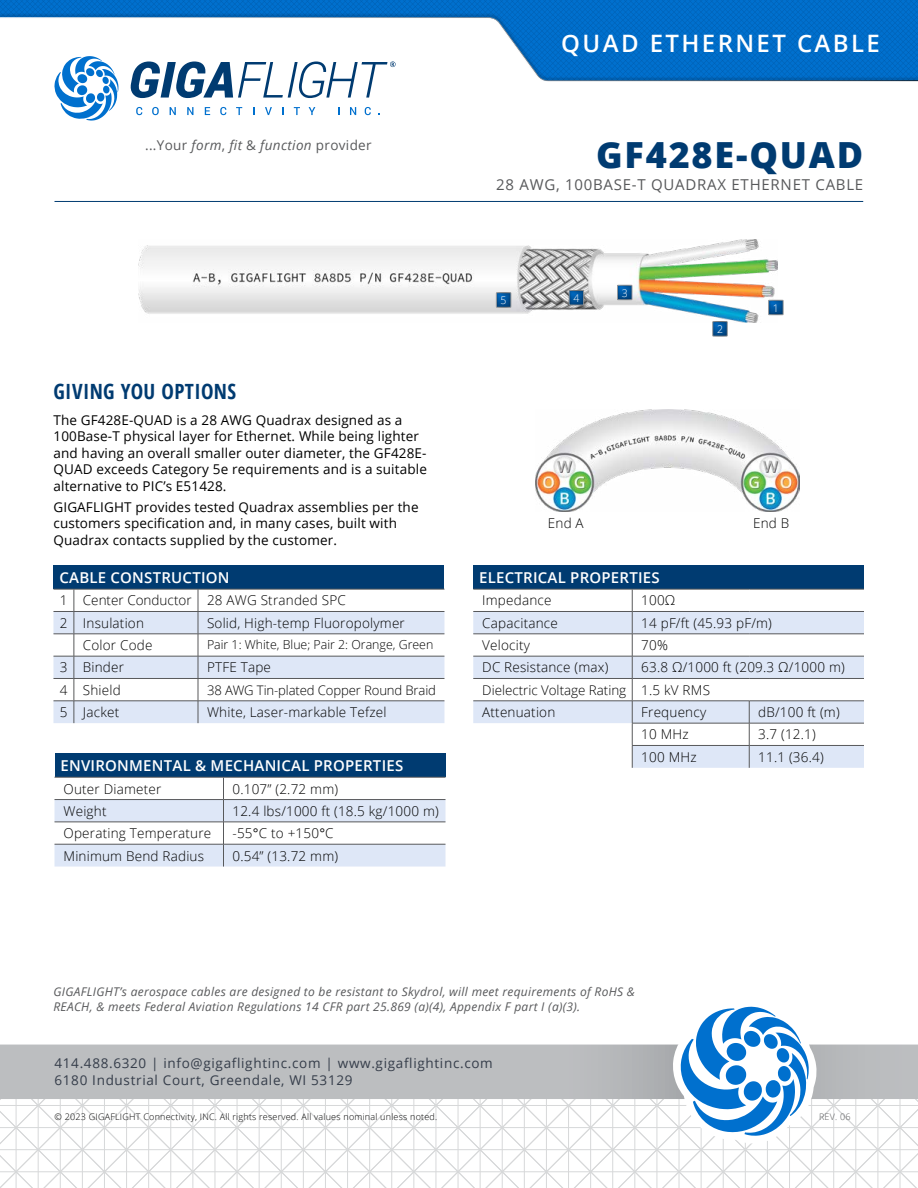
<style>
.page{position:relative;width:918px;height:1188px;background:#fff}
.page>*{position:absolute;margin:0;border:0;box-sizing:border-box;transform-origin:0 0}
.t1{font:800 36px "Open Sans";letter-spacing:.05em;color:#003b71}
.t2{font:600 24px "Open Sans";letter-spacing:.1em;color:#fff}
.t3{font:700 21px "Open Sans Condensed";letter-spacing:.02em;color:#003b71}
.t4{font:600 15px "Open Sans";letter-spacing:.015em;color:#fff}
.t5{font:15px "Open Sans";letter-spacing:.05em;color:#58595b}
.t6{font:300 13.5px/22.4px "Open Sans";letter-spacing:.015em;color:#000}
.t7{font:13.5px/16.5px "Open Sans";letter-spacing:.01em;color:#000}
.t8{font:13.5px/16.2px "Open Sans";letter-spacing:.05em;color:#353d4a}
.t9{font:13.5px "Open Sans";letter-spacing:.025em;color:#58595b}
.t10{font:300 13.35px "Open Sans";color:#000}
.t11{font:300 13.2px "Open Sans";letter-spacing:-.01em;color:#000}
.t12{font:300 12.3px "Open Sans";color:#000}
.t13{font:italic 12px/14.4px "Open Sans";letter-spacing:.025em;color:#58595b}
.t14{font:300 10.5px "Open Sans";color:#fff}
.t15{font:300 9px "Open Sans";letter-spacing:.025em;color:#000}
.t16{font:300 9px "Open Sans";color:#58595b}
.s1{font-style:italic}
.s2{font-weight:400}
.s3{font-size:13.5px}
</style>
<div class="page">
<svg style="left:0;top:1006px;width:918px;height:182px"></svg>
<svg style="left:136px;top:107px;width:6px;height:8px"></svg>
<svg style="left:152px;top:107px;width:7px;height:8px"></svg>
<svg style="left:170px;top:107px;width:6px;height:8px"></svg>
<svg style="left:187px;top:107px;width:6px;height:8px"></svg>
<svg style="left:205px;top:107px;width:5px;height:8px"></svg>
<svg style="left:220px;top:107px;width:6px;height:8px"></svg>
<svg style="left:236px;top:107px;width:6px;height:8px"></svg>
<svg style="left:265px;top:107px;width:7px;height:8px"></svg>
<svg style="left:282px;top:107px;width:2px;height:8px"></svg>
<svg style="left:294px;top:107px;width:6px;height:8px"></svg>
<svg style="left:309px;top:107px;width:6px;height:8px"></svg>
<svg style="left:338px;top:107px;width:2px;height:8px"></svg>
<svg style="left:350px;top:107px;width:6px;height:8px"></svg>
<svg style="left:365px;top:107px;width:6px;height:8px"></svg>
<svg style="left:55px;top:82px;width:64px;height:39px"></svg>
<svg style="left:130px;top:82px;width:243px;height:16px"></svg>
<hr style="left:55px;top:201px;width:808px;height:1px;background:#003b71">
<svg style="left:0;top:0;width:918px;height:13px;background:#006bc7"></svg>
<div style="left:0;top:13px;width:918px;height:69px;background:#000;opacity:.5"></div>
<svg style="left:0;top:17px;width:918px;height:64px"></svg>
<img style="left:138px;top:240px;width:639px;height:83px">
<div style="left:556px;top:281px;width:42px;height:27px;background:#58595b;opacity:.75"></div>
<div style="left:700px;top:312px;width:41px;height:27px;background:#58595b;opacity:.75"></div>
<div style="left:483px;top:283px;width:42px;height:27px;background:#58595b;opacity:.75"></div>
<div style="left:604px;top:276px;width:42px;height:27px;background:#58595b;opacity:.75"></div>
<div style="left:756px;top:291px;width:41px;height:27px;background:#58595b;opacity:.75"></div>
<div style="left:53px;top:566px;width:391px;height:23px;background:#003b71"></div>
<svg style="left:75px;top:612px;width:369px;height:111px;fill:#dee7f7"></svg>
<hr style="left:74px;top:589px;width:124px;height:1px;background:#58595b">
<hr style="left:198px;top:589px;width:246px;height:1px;background:#58595b">
<hr style="left:74px;top:611px;width:124px;height:1px;background:#58595b">
<hr style="left:198px;top:611px;width:246px;height:1px;background:#58595b">
<hr style="left:74px;top:634px;width:124px;height:1px;background:#58595b">
<hr style="left:198px;top:634px;width:246px;height:1px;background:#58595b">
<hr style="left:74px;top:656px;width:124px;height:1px;background:#58595b">
<hr style="left:198px;top:656px;width:246px;height:1px;background:#58595b">
<hr style="left:74px;top:678px;width:124px;height:1px;background:#58595b">
<hr style="left:198px;top:678px;width:246px;height:1px;background:#58595b">
<hr style="left:74px;top:701px;width:124px;height:1px;background:#58595b">
<hr style="left:198px;top:701px;width:246px;height:1px;background:#58595b">
<svg style="left:198px;top:589px;width:1px;height:134px"></svg>
<svg style="left:53px;top:589px;width:22px;height:134px"></svg>
<div style="left:55px;top:754px;width:391px;height:23px;background:#003b71"></div>
<svg style="left:55px;top:777px;width:391px;height:90px"></svg>
<div style="left:473px;top:566px;width:391px;height:23px;background:#003b71"></div>
<svg style="left:473px;top:612px;width:391px;height:156px;fill:#dee7f7"></svg>
<hr style="left:473px;top:589px;width:159px;height:1px;background:#58595b">
<hr style="left:632px;top:589px;width:117px;height:1px;background:#58595b">
<hr style="left:749px;top:589px;width:115px;height:1px;background:#58595b">
<hr style="left:473px;top:611px;width:159px;height:1px;background:#58595b">
<hr style="left:632px;top:611px;width:117px;height:1px;background:#58595b">
<hr style="left:749px;top:611px;width:115px;height:1px;background:#58595b">
<hr style="left:473px;top:634px;width:159px;height:1px;background:#58595b">
<hr style="left:632px;top:634px;width:117px;height:1px;background:#58595b">
<hr style="left:749px;top:634px;width:115px;height:1px;background:#58595b">
<hr style="left:473px;top:656px;width:159px;height:1px;background:#58595b">
<hr style="left:632px;top:656px;width:117px;height:1px;background:#58595b">
<hr style="left:749px;top:656px;width:115px;height:1px;background:#58595b">
<hr style="left:473px;top:678px;width:159px;height:1px;background:#58595b">
<hr style="left:632px;top:678px;width:117px;height:1px;background:#58595b">
<hr style="left:749px;top:678px;width:115px;height:1px;background:#58595b">
<hr style="left:473px;top:701px;width:159px;height:1px;background:#58595b">
<hr style="left:632px;top:701px;width:117px;height:1px;background:#58595b">
<hr style="left:749px;top:701px;width:115px;height:1px;background:#58595b">
<svg style="left:749px;top:701px;width:1px;height:67px"></svg>
<hr style="left:632px;top:723px;width:117px;height:1px;background:#58595b">
<hr style="left:749px;top:723px;width:115px;height:1px;background:#58595b">
<hr style="left:632px;top:745px;width:117px;height:1px;background:#58595b">
<hr style="left:749px;top:745px;width:115px;height:1px;background:#58595b">
<svg style="left:632px;top:589px;width:1px;height:179px"></svg>
<img style="left:536px;top:409px;width:264px;height:102px">
<h2 class="t2" style="left:561px;top:27px;width:320px">QUAD ETHERNET CABLE</h2>
<p class="t9" style="left:145px;top:135px;width:228px">...Your <span class="s1">form</span>, <span class="s1">fit</span> &amp; <span class="s1">function</span> provider</p>
<h1 class="t1" style="left:596px;top:127px;width:269px">GF428E-QUAD</h1>
<p class="t5" style="left:496px;top:174px;width:369px">28 AWG, 100BASE-T QUADRAX ETHERNET CABLE</p>
<h3 class="t3" style="left:53px;top:377px;width:184px">GIVING YOU OPTIONS</h3>
<p class="t7" style="left:53px;top:411px;width:375px">The GF428E-QUAD is a 28 AWG Quadrax designed as a 100Base-T physical layer for Ethernet. While being lighter and having an overall smaller outer diameter, the GF428E-QUAD exceeds Category 5e requirements and is a suitable alternative to PIC’s E51428.</p>
<p class="t7" style="left:53px;top:498px;width:367px">GIGAFLIGHT provides tested Quadrax assemblies per the customers specification and, in many cases, built with<br>Quadrax contacts supplied by the customer.</p>
<p class="t4" style="left:59px;top:567px;width:172px">CABLE CONSTRUCTION</p>
<p class="t6" style="left:60px;top:589px;width:288px">1 Center Conductor 28 AWG Stranded SPC<br>2 Insulation</p>
<p class="t6" style="left:207px;top:611px;width:199px">Solid, High-temp Fluoropolymer</p>
<p class="t6" style="left:83px;top:634px;width:71px">Color Code</p>
<p class="t12" style="left:207px;top:636px;width:228px">Pair 1: White, Blue; Pair 2: Orange, Green</p>
<p class="t6" style="left:60px;top:656px;width:66px">3 Binder</p>
<p class="t6" style="left:207px;top:656px;width:66px">PTFE Tape</p>
<p class="t6" style="left:60px;top:678px;width:62px">4 Shield</p>
<p class="t11" style="left:207px;top:681px;width:231px">38 AWG Tin-plated Copper Round Braid</p>
<p class="t6" style="left:60px;top:701px;width:61px">5 Jacket</p>
<p class="t6" style="left:207px;top:701px;width:181px">White, Laser-markable Tefzel</p>
<p class="t4" style="left:61px;top:755px;width:344px">ENVIRONMENTAL &amp; MECHANICAL PROPERTIES</p>
<p class="t6" style="left:64px;top:777px;width:99px">Outer Diameter</p>
<p class="t6" style="left:232px;top:777px;width:107px">0.107” (2.72 mm)</p>
<p class="t6" style="left:64px;top:799px;width:45px">Weight</p>
<p class="t6" style="left:232px;top:799px;width:208px">12.4 lbs/1000 ft (18.5 kg/1000 m)</p>
<p class="t6" style="left:64px;top:822px;width:149px">Operating Temperature</p>
<p class="t6" style="left:232px;top:822px;width:103px">-55<span class="s2">°</span>C to +150<span class="s2">°</span>C</p>
<p class="t6" style="left:64px;top:844px;width:142px">Minimum Bend Radius</p>
<p class="t6" style="left:232px;top:844px;width:107px">0.54” (13.72 mm)</p>
<p class="t14" style="left:501px;top:293px;width:7px">5</p>
<p class="t14" style="left:573px;top:291px;width:7px">4</p>
<p class="t14" style="left:622px;top:286px;width:7px">3</p>
<p class="t14" style="left:717px;top:322px;width:7px">2</p>
<p class="t14" style="left:773px;top:301px;width:7px">1</p>
<p class="t6" style="left:548px;top:511px;width:37px">End A</p>
<p class="t6" style="left:753px;top:511px;width:38px">End B</p>
<p class="t4" style="left:479px;top:567px;width:182px">ELECTRICAL PROPERTIES</p>
<p class="t6" style="left:482px;top:589px;width:71px">Impedance</p>
<p class="t6" style="left:641px;top:589px;width:36px">100Ω</p>
<p class="t6" style="left:482px;top:611px;width:77px">Capacitance</p>
<p class="t6" style="left:641px;top:611px;width:132px">14 pF/ft (45.93 pF/m)</p>
<p class="t6" style="left:482px;top:634px;width:49px">Velocity</p>
<p class="t6" style="left:641px;top:634px;width:28px">70%</p>
<p class="t6" style="left:482px;top:656px;width:128px">DC Resistance (max)</p>
<p class="t6" style="left:641px;top:656px;width:205px">63.8 Ω/1000 ft (209.3 Ω/1000 m)</p>
<p class="t10" style="left:482px;top:681px;width:229px">Dielectric Voltage Rating <span class="s3">1.5 kV RMS</span></p>
<p class="t6" style="left:482px;top:701px;width:75px">Attenuation</p>
<p class="t6" style="left:641px;top:701px;width:67px">Frequency</p>
<p class="t6" style="left:758px;top:701px;width:83px">dB/100 ft (m)</p>
<p class="t6" style="left:641px;top:723px;width:49px">10 MHz</p>
<p class="t6" style="left:758px;top:723px;width:59px">3.7 (12.1)</p>
<p class="t6" style="left:641px;top:745px;width:57px">100 MHz</p>
<p class="t6" style="left:758px;top:745px;width:67px">11.1 (36.4)</p>
<p class="t13" style="left:53px;top:985px;width:583px">GIGAFLIGHT’s aerospace cables are designed to be resistant to Skydrol, will meet requirements of RoHS &amp;<br>REACH, &amp; meets Federal Aviation Regulations 14 CFR part 25.869 (a)(4), Appendix F part I (a)(3).</p>
<p class="t8" style="left:55px;top:1055px;width:440px">414.488.6320 | info@gigaflightinc.com | www.gigaflightinc.com<br>6180 Industrial Court, Greendale, WI 53129</p>
<p class="t15" style="left:55px;top:1110px;width:384px">© 2023 GIGAFLIGHT Connectivity, INC. All rights reserved. All values nominal unless noted.</p>
<p class="t16" style="left:819px;top:1110px;width:33px">REV. 06</p>
</div>
